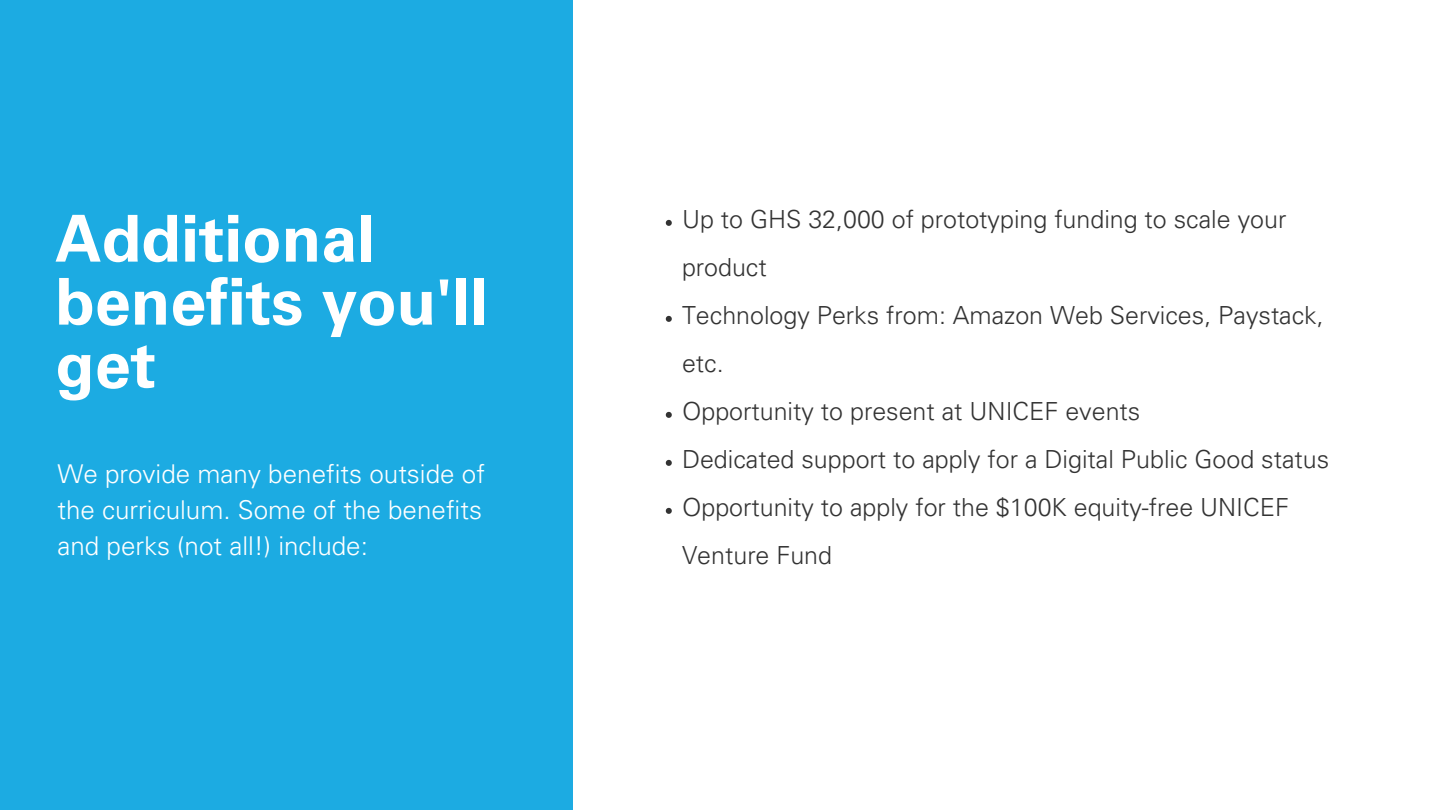
<style>
.page{position:relative;width:1440px;height:810px;background:#fff}
.page>*{position:absolute;margin:0;border:0;box-sizing:border-box;transform-origin:0 0}
.t1{font:700 64.7px/63px "Univers LT Pro 65";color:#fff}
.t2{font:300 26px/36px "Univers LT Pro 45";color:#fff;text-align:justify}
.t3{font:300 25px/48px "Univers LT Pro 45";color:#333}
</style>
<div class="page">
<svg style="left:666px;top:220px;width:6px;height:6px"></svg>
<svg style="left:666px;top:316px;width:6px;height:6px"></svg>
<svg style="left:666px;top:412px;width:6px;height:6px"></svg>
<svg style="left:666px;top:460px;width:6px;height:6px"></svg>
<svg style="left:666px;top:508px;width:6px;height:6px"></svg>
<div style="left:0;top:0;width:573px;height:810px;background:#1cabe2"></div>
<h1 class="t1" style="left:55px;top:216px;width:434px">Additional benefits you'll get</h1>
<p class="t2" style="left:57px;top:459px;width:429px">We provide many benefits outside of the curriculum. Some of the benefits and perks (not all!) include:</p>
<p class="t3" style="left:682px;top:199px;width:649px">Up to GHS 32,000 of prototyping funding to scale your product<br>Technology Perks from: Amazon Web Services, Paystack, etc.<br>Opportunity to present at UNICEF events<br>Dedicated support to apply for a Digital Public Good status Opportunity to apply for the $100K equity-free UNICEF Venture Fund</p>
</div>
